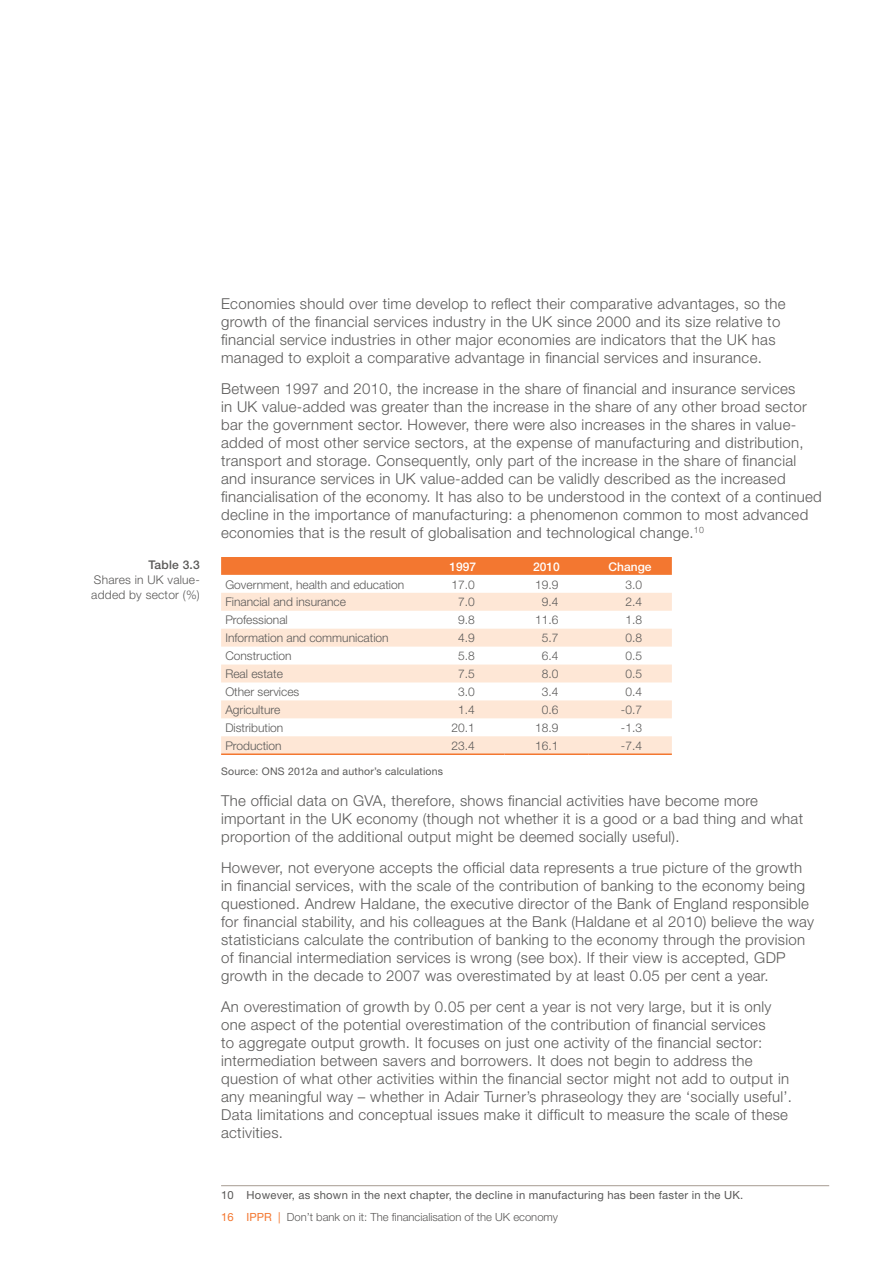
<style>
.page{position:relative;width:893px;height:1263px;background:#fff}
.page>*{position:absolute;margin:0;border:0;box-sizing:border-box;transform-origin:0 0}
.b_body_para{font:300 15px/18px "Helvetica Neue";letter-spacing:.02em;color:#5a5958}
.b_table_text{font:300 12px/15px "Helvetica Neue";color:#5a5958;text-align:justify}
.t_medium_white{font:500 12px "Helvetica Neue";color:#fff}
.b_footnote{font:11.25px "Helvetica Neue";letter-spacing:.02em;color:#5a5958}
.t1{font:300 11.25px "Helvetica Neue";color:#5a5958}
.b_table_text-2{font:10.5px "Helvetica Neue";letter-spacing:.02em;color:#5a5958}
.s1{font-weight:500}
.s2{font-weight:400;color:#f37730}
</style>
<div class="page">
<div style="left:221px;top:557px;width:451px;height:18px;background:#f37730"></div>
<svg style="left:221px;top:593px;width:451px;height:160px;fill:#fee7d6"></svg>
<hr style="left:221px;top:753px;width:200px;height:2px;background:#f37730">
<hr style="left:421px;top:753px;width:84px;height:2px;background:#f37730">
<hr style="left:505px;top:753px;width:83px;height:2px;background:#f37730">
<hr style="left:588px;top:753px;width:84px;height:2px;background:#f37730">
<hr style="left:221px;top:1185px;width:608px;height:1px;background:#a79b91">
<p class="b_table_text" style="left:91px;top:557px;width:110px;text-indent:57px"><span class="s1">Table 3.3<br></span>Shares in UK value&shy;added by sector (%)</p>
<p class="b_body_para" style="left:221px;top:295px;width:566px">Economies should over time develop to reflect their comparative advantages, so the growth of the financial services industry in the UK since 2000 and its size relative to financial service industries in other major economies are indicators that the UK has managed to exploit a comparative advantage in financial services and insurance.</p>
<p class="b_body_para" style="left:221px;top:380px;width:602px">Between 1997 and 2010, the increase in the share of financial and insurance services<br>in UK value-added was greater than the increase in the share of any other broad sector bar the government sector. However, there were also increases in the shares in value&shy;added of most other service sectors, at the expense of manufacturing and distribution, transport and storage. Consequently, only part of the increase in the share of financial and insurance services in UK value-added can be validly described as the increased financialisation of the economy. It has also to be understood in the context of a continued decline in the importance of manufacturing: a phenomenon common to most advanced economies that is the result of globalisation and technological change.<sup>10</sup></p>
<p class="t_medium_white" style="left:449px;top:559px;width:28px">1997</p>
<p class="t_medium_white" style="left:533px;top:559px;width:28px">2010</p>
<p class="t_medium_white" style="left:609px;top:559px;width:44px">Change</p>
<p class="b_table_text" style="left:225px;top:576px;width:180px">Government, health and education</p>
<p class="b_table_text" style="left:451px;top:576px;width:25px">17.0</p>
<p class="b_table_text" style="left:535px;top:576px;width:25px">19.9</p>
<p class="b_table_text" style="left:625px;top:576px;width:18px">3.0</p>
<p class="b_table_text" style="left:225px;top:594px;width:122px">Financial and insurance</p>
<p class="b_table_text" style="left:458px;top:594px;width:18px">7.0</p>
<p class="b_table_text" style="left:542px;top:594px;width:18px">9.4</p>
<p class="b_table_text" style="left:625px;top:594px;width:18px">2.4</p>
<p class="b_table_text" style="left:225px;top:612px;width:64px">Professional</p>
<p class="b_table_text" style="left:458px;top:612px;width:18px">9.8</p>
<p class="b_table_text" style="left:535px;top:612px;width:25px">11.6</p>
<p class="b_table_text" style="left:625px;top:612px;width:18px">1.8</p>
<p class="b_table_text" style="left:225px;top:630px;width:165px">Information and communication</p>
<p class="b_table_text" style="left:458px;top:630px;width:18px">4.9</p>
<p class="b_table_text" style="left:542px;top:630px;width:18px">5.7</p>
<p class="b_table_text" style="left:625px;top:630px;width:18px">0.8</p>
<p class="b_table_text" style="left:225px;top:648px;width:68px">Construction</p>
<p class="b_table_text" style="left:458px;top:648px;width:18px">5.8</p>
<p class="b_table_text" style="left:542px;top:648px;width:18px">6.4</p>
<p class="b_table_text" style="left:625px;top:648px;width:18px">0.5</p>
<p class="b_table_text" style="left:225px;top:666px;width:59px">Real estate</p>
<p class="b_table_text" style="left:458px;top:666px;width:18px">7.5</p>
<p class="b_table_text" style="left:542px;top:666px;width:18px">8.0</p>
<p class="b_table_text" style="left:625px;top:666px;width:18px">0.5</p>
<p class="b_table_text" style="left:225px;top:684px;width:76px">Other services</p>
<p class="b_table_text" style="left:458px;top:684px;width:18px">3.0</p>
<p class="b_table_text" style="left:542px;top:684px;width:18px">3.4</p>
<p class="b_table_text" style="left:625px;top:684px;width:18px">0.4</p>
<p class="b_table_text" style="left:225px;top:702px;width:56px">Agriculture</p>
<p class="b_table_text" style="left:458px;top:702px;width:18px">1.4</p>
<p class="b_table_text" style="left:542px;top:702px;width:18px">0.6</p>
<p class="b_table_text" style="left:621px;top:702px;width:23px">-0.7</p>
<p class="b_table_text" style="left:225px;top:720px;width:59px">Distribution</p>
<p class="b_table_text" style="left:451px;top:720px;width:25px">20.1</p>
<p class="b_table_text" style="left:535px;top:720px;width:25px">18.9</p>
<p class="b_table_text" style="left:621px;top:720px;width:23px">-1.3</p>
<p class="b_table_text" style="left:225px;top:738px;width:58px">Production</p>
<p class="b_table_text" style="left:451px;top:738px;width:25px">23.4</p>
<p class="b_table_text" style="left:535px;top:738px;width:25px">16.1</p>
<p class="b_table_text" style="left:621px;top:738px;width:23px">-7.4</p>
<p class="b_table_text-2" style="left:221px;top:765px;width:223px">Source: ONS 2012a and author’s calculations</p>
<p class="b_body_para" style="left:221px;top:791px;width:583px">The official data on GVA, therefore, shows financial activities have become more important in the UK economy (though not whether it is a good or a bad thing and what proportion of the additional output might be deemed socially useful).</p>
<p class="b_body_para" style="left:221px;top:858px;width:595px">However, not everyone accepts the official data represents a true picture of the growth in financial services, with the scale of the contribution of banking to the economy being questioned. Andrew Haldane, the executive director of the Bank of England responsible for financial stability, and his colleagues at the Bank (Haldane et al 2010) believe the way statisticians calculate the contribution of banking to the economy through the provision of financial intermediation services is wrong (see box). If their view is accepted, GDP growth in the decade to 2007 was overestimated by at least 0.05 per cent a year.</p>
<p class="b_body_para" style="left:221px;top:997px;width:572px">An overestimation of growth by 0.05 per cent a year is not very large, but it is only one aspect of the potential overestimation of the contribution of financial services<br>to aggregate output growth. It focuses on just one activity of the financial sector: intermediation between savers and borrowers. It does not begin to address the question of what other activities within the financial sector might not add to output in any meaningful way – whether in Adair Turner’s phraseology they are ‘socially useful’.<br>Data limitations and conceptual issues make it difficult to measure the scale of these activities.</p>
<p class="b_footnote" style="left:221px;top:1188px;width:524px">10 However, as shown in the next chapter, the decline in manufacturing has been faster in the UK.</p>
<p class="t1" style="left:221px;top:1210px;width:339px"><span class="s2">16 IPPR |</span> Don’t bank on it: The financialisation of the UK economy</p>
</div>
